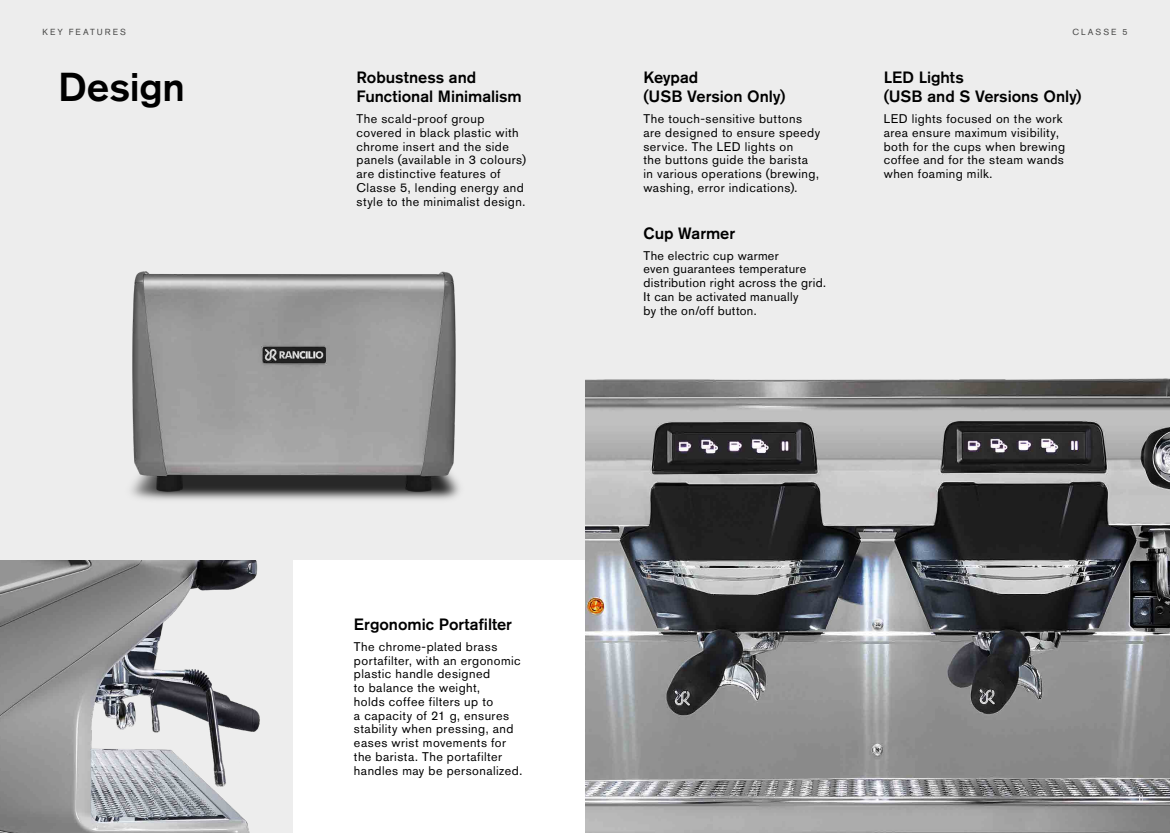
<style>
.page{position:relative;width:1170px;height:833px;background:#fff}
.page>*{position:absolute;margin:0;border:0;box-sizing:border-box;transform-origin:0 0}
.t1{font:500 40px "Akzidenz Grotesk BQ";letter-spacing:-.01em;color:#000}
.t2{font:500 16.25px/19.5px "Akzidenz Grotesk BQ";color:#000}
.t3{font:12.5px/13.8px "Akzidenz Grotesk BQ";letter-spacing:.035em;color:#000}
.t4{font:8.75px "Akzidenz Grotesk BQ";letter-spacing:.23em;color:#4a4a49}
</style>
<div class="page">
<img style="left:0;top:559px;width:292px;height:274px">
<div style="left:0;top:0;width:585px;height:559px;background:#ededed"></div>
<div style="left:585px;top:0;width:584px;height:833px;background:#ededed"></div>
<img style="left:585px;top:378px;width:584px;height:455px">
<img style="left:131px;top:271px;width:329px;height:229px">
<p class="t4" style="left:43px;top:27px;width:85px">KEY FEATURES</p>
<h1 class="t1" style="left:58px;top:62px;width:128px">Design</h1>
<h2 class="t2" style="left:356px;top:67px;width:167px">Robustness and<br>Functional Minimalism</h2>
<p class="t3" style="left:356px;top:112px;width:171px">The scald-proof group covered in black plastic with chrome insert and the side panels (available in 3 colours) are distinctive features of<br>Classe 5, lending energy and style to the minimalist design.</p>
<h2 class="t2" style="left:643px;top:67px;width:143px">Keypad<br>(USB Version Only)</h2>
<p class="t3" style="left:643px;top:112px;width:178px">The touch-sensitive buttons are designed to ensure speedy service. The LED lights on<br>the buttons guide the barista in various operations (brewing, washing, error indications).</p>
<h2 class="t2" style="left:643px;top:223px;width:93px">Cup Warmer</h2>
<p class="t3" style="left:643px;top:248px;width:184px">The electric cup warmer<br>even guarantees temperature distribution right across the grid.<br>It can be activated manually<br>by the on/off button.</p>
<p class="t4" style="left:1072px;top:26px;width:57px">CLASSE 5</p>
<h2 class="t2" style="left:883px;top:67px;width:199px">LED Lights<br>(USB and S Versions Only)</h2>
<p class="t3" style="left:883px;top:112px;width:183px">LED lights focused on the work area ensure maximum visibility, both for the cups when brewing coffee and for the steam wands when foaming milk.</p>
<h2 class="t2" style="left:354px;top:614px;width:160px">Ergonomic Portafilter</h2>
<p class="t3" style="left:354px;top:639px;width:170px">The chrome-plated brass portafilter, with an ergonomic plastic handle designed<br>to balance the weight,<br>holds coffee filters up to<br>a capacity of 21 g, ensures stability when pressing, and eases wrist movements for the barista. The portafilter handles may be personalized.</p>
</div>
